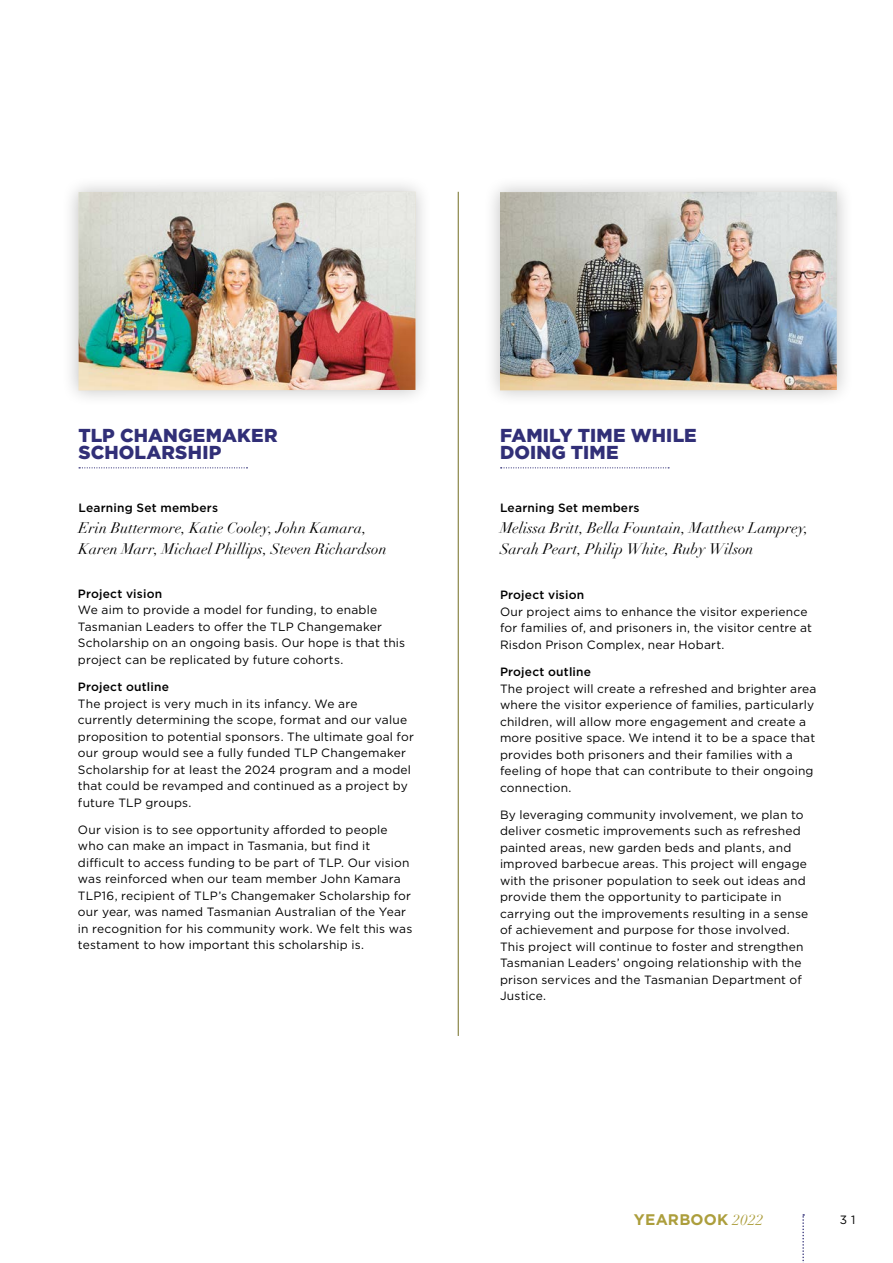
<style>
.page{position:relative;width:893px;height:1263px;background:#fff}
.page>*{position:absolute;margin:0;border:0;box-sizing:border-box;transform-origin:0 0}
.MAIN_YB{font:900 18.75px/16.5px "Gotham";letter-spacing:.01em;color:#312f77}
.t1{font:700 15.45px "Gotham";letter-spacing:.01em;color:#ac9e3c}
.MAIN_YB-2{font:italic 15px/21px "Didot";color:#000}
.MAIN_YB-3{font:12px/16.5px "Gotham";letter-spacing:.015em;color:#000}
.MAIN_YB-4{font:500 12px "Gotham";letter-spacing:.02em;color:#000}
.s1{font-weight:500}
.s2{font-family:"Didot";font-weight:400;font-style:italic;font-size:15px}
</style>
<div class="page">
<div style="left:61px;top:175px;width:372px;height:233px;background:#000;opacity:.25"></div>
<img style="left:79px;top:192px;width:336px;height:198px">
<div style="left:482px;top:175px;width:372px;height:233px;background:#000;opacity:.25"></div>
<img style="left:500px;top:192px;width:337px;height:198px">
<svg style="left:802px;top:1214px;width:2px;height:49px"></svg>
<svg style="left:79px;top:467px;width:168px;height:1px"></svg>
<svg style="left:501px;top:467px;width:168px;height:1px"></svg>
<hr style="left:458px;top:192px;width:1px;height:844px;background:#97935c">
<p class="MAIN_YB" style="left:79px;top:427px;width:200px">TLP CHANGEMAKER<br>SCHOLARSHIP</p>
<p class="MAIN_YB-4" style="left:79px;top:499px;width:141px">Learning Set members</p>
<p class="MAIN_YB-2" style="left:79px;top:517px;width:310px">Erin Buttermore, Katie Cooley, John Kamara,<br>Karen Marr, Michael Phillips, Steven Richardson</p>
<p class="MAIN_YB-3" style="left:78px;top:585px;width:329px"><span class="s1">Project vision<br></span>We aim to provide a model for funding, to enable Tasmanian Leaders to offer the TLP Changemaker Scholarship on an ongoing basis. Our hope is that this project can be replicated by future cohorts.</p>
<p class="MAIN_YB-3" style="left:78px;top:678px;width:337px"><span class="s1">Project outline<br></span>The project is very much in its infancy. We are currently determining the scope, format and our value proposition to potential sponsors. The ultimate goal for our group would see a fully funded TLP Changemaker Scholarship for at least the 2024 program and a model that could be revamped and continued as a project by future TLP groups.</p>
<p class="MAIN_YB-3" style="left:78px;top:821px;width:336px">Our vision is to see opportunity afforded to people who can make an impact in Tasmania, but find it difficult to access funding to be part of TLP. Our vision was reinforced when our team member John Kamara TLP16, recipient of TLP’s Changemaker Scholarship for our year, was named Tasmanian Australian of the Year in recognition for his community work. We felt this was testament to how important this scholarship is.</p>
<p class="MAIN_YB" style="left:500px;top:427px;width:198px">FAMILY TIME WHILE<br>DOING TIME</p>
<p class="MAIN_YB-4" style="left:500px;top:499px;width:141px">Learning Set members</p>
<p class="MAIN_YB-2" style="left:500px;top:517px;width:310px">Melissa Britt, Bella Fountain, Matthew Lamprey,<br>Sarah Peart, Philip White, Ruby Wilson</p>
<p class="MAIN_YB-3" style="left:500px;top:587px;width:314px"><span class="s1">Project vision<br></span>Our project aims to enhance the visitor experience for families of, and prisoners in, the visitor centre at Risdon Prison Complex, near Hobart.</p>
<p class="MAIN_YB-3" style="left:500px;top:663px;width:318px"><span class="s1">Project outline<br></span>The project will create a refreshed and brighter area where the visitor experience of families, particularly children, will allow more engagement and create a more positive space. We intend it to be a space that provides both prisoners and their families with a feeling of hope that can contribute to their ongoing connection.</p>
<p class="MAIN_YB-3" style="left:500px;top:806px;width:310px">By leveraging community involvement, we plan to deliver cosmetic improvements such as refreshed painted areas, new garden beds and plants, and improved barbecue areas. This project will engage with the prisoner population to seek out ideas and provide them the opportunity to participate in carrying out the improvements resulting in a sense of achievement and purpose for those involved.<br>This project will continue to foster and strengthen Tasmanian Leaders’ ongoing relationship with the prison services and the Tasmanian Department of Justice.</p>
<p class="t1" style="left:634px;top:1209px;width:131px">YEARBOOK <span class="s2">2022</span></p>
<p class="MAIN_YB-3" style="left:840px;top:1211px;width:17px">3 1</p>
</div>
